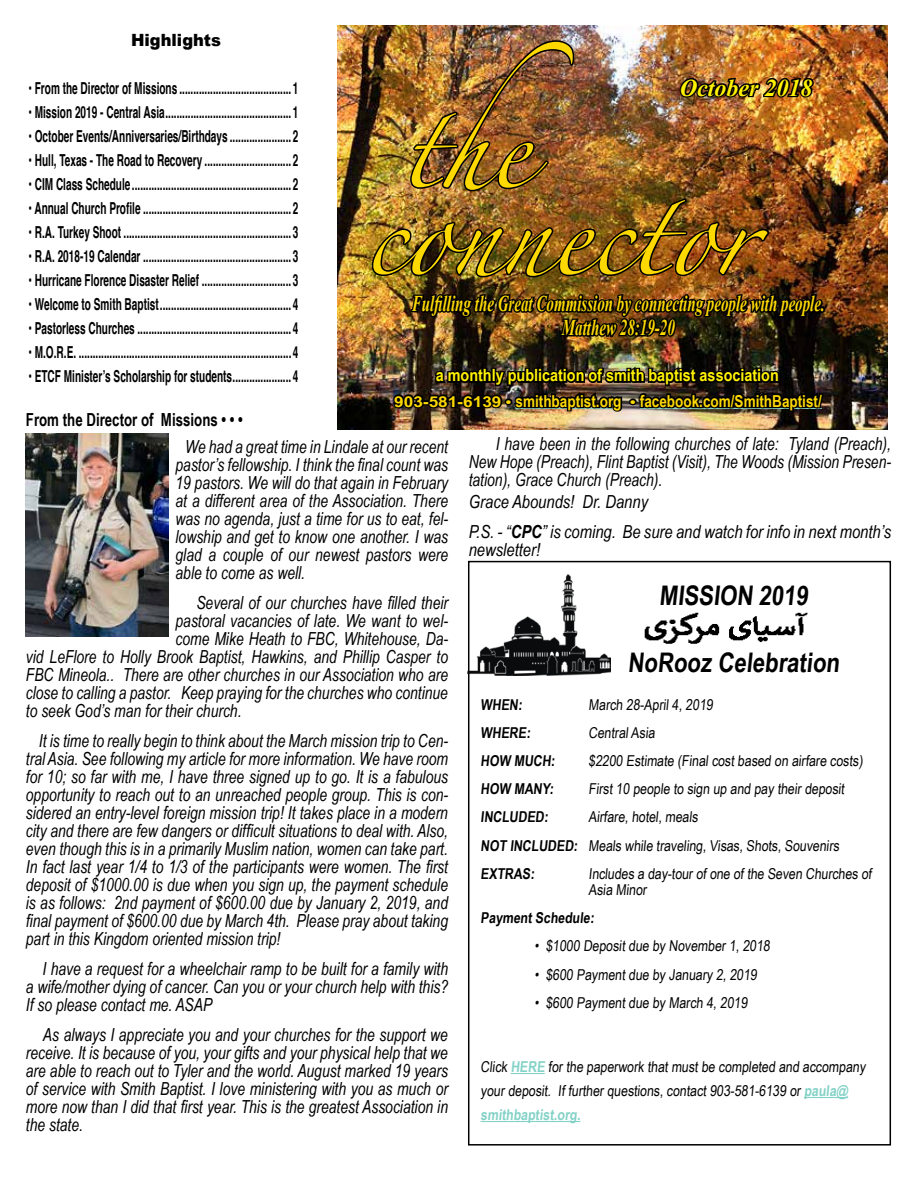
<style>
.page{position:relative;width:918px;height:1188px;background:#fff}
.page>*{position:absolute;margin:0;border:0;box-sizing:border-box;transform-origin:0 0}
.t1{font:78.75px/87px "Zapfino";color:#fdd900}
.t2{font:700 27px "Arial Narrow";color:#000}
.t3{font:italic 700 24px "Times New Roman";color:#fff200}
.t4{font:italic 700 22.5px/24px "Times New Roman";color:#fdd900;text-align:center;scale:.67 1}
.t5{font:italic 18px/18px "Arial Narrow";color:#000;text-align:justify;scale:.94 1}
.t6{font:italic 18px/30px "Arial Narrow";color:#000}
.t7{font:700 18px "Arial Narrow";color:#000;scale:.9 1}
.t8{font:700 16.8px "Arial Narrow";color:#fff200;scale:1.04 1}
.t9{font:900 16.8px "Arial";color:#000;scale:.96 1}
.t10{font:700 16.5px "Helvetica";color:#000;scale:.61 1}
.t11{font:700 16.5px "Arial Narrow";color:#fdd900}
.t12{font:15px/28.2px "Arial Narrow";color:#000}
.t13{font:700 15px "Arial Narrow";color:#000}
.s1{font-size:15px}
.s2{font-size:13.5px}
.s3{font-weight:700}
.s4{font-weight:700;color:#83d2c7}
</style>
<div class="page">
<img style="left:338px;top:26px;width:550px;height:404px">
<img style="left:370px;top:38px;width:457px;height:392px">
<hr style="left:511px;top:1073px;width:34px;height:1px;background:#83d2c7">
<hr style="left:804px;top:1097px;width:44px;height:1px;background:#83d2c7">
<hr style="left:481px;top:1121px;width:99px;height:1px;background:#83d2c7">
<img style="left:644px;top:612px;width:164px;height:32px">
<div style="left:468px;top:561px;width:423px;height:585px;border:2px solid #000"></div>
<img style="left:26px;top:433px;width:143px;height:203px">
<img style="left:468px;top:575px;width:143px;height:100px">
<p class="t9" style="left:131px;top:30px;width:95px">Highlights</p>
<h1 class="t1" style="left:364px;top:116px;width:391px;text-indent:38px">t he connector</h1>
<h3 class="t3" style="left:680px;top:71px;width:134px">October 2018</h3>
<p class="t10" style="left:28px;top:74px;width:444px">• From the Director of Missions ........................................1</p>
<p class="t10" style="left:28px;top:98px;width:444px">• Mission 2019 - Central Asia.............................................1</p>
<p class="t10" style="left:28px;top:123px;width:444px">• October Events/Anniversaries/Birthdays ...................... 2</p>
<p class="t10" style="left:28px;top:147px;width:444px">• Hull, Texas - The Road to Recovery ............................... 2</p>
<p class="t10" style="left:28px;top:171px;width:444px">• CIM Class Schedule .........................................................2</p>
<p class="t10" style="left:28px;top:195px;width:444px">• Annual Church Profile .....................................................2</p>
<p class="t10" style="left:28px;top:219px;width:444px">• R.A. Turkey Shoot ............................................................3</p>
<p class="t10" style="left:28px;top:243px;width:444px">• R.A. 2018-19 Calendar .....................................................3</p>
<p class="t10" style="left:28px;top:267px;width:444px">• Hurricane Florence Disaster Relief ................................ 3</p>
<p class="t10" style="left:28px;top:291px;width:444px">• Welcome to Smith Baptist...............................................4</p>
<p class="t10" style="left:28px;top:315px;width:444px">• Pastorless Churches .......................................................4</p>
<p class="t10" style="left:28px;top:339px;width:444px">• M.O.R.E. ............................................................................4</p>
<p class="t10" style="left:28px;top:363px;width:444px">• ETCF Minister’s Scholarship for students..................... 4</p>
<p class="t8" style="left:436px;top:363px;width:331px">a monthly publication of smith baptist association</p>
<p class="t4" style="left:412px;top:291px;width:618px">Fulfilling the Great Commission by connecting people with people.<br>Matthew 28:19-20</p>
<p class="t7" style="left:26px;top:406px;width:243px">From the Director of Missions • • •</p>
<p class="t11" style="left:394px;top:388px;width:429px"><span class="s1">903-581-6139</span> <span class="s2">•</span> smithbaptist.org <span class="s2">•</span> facebook.com/SmithBaptist/</p>
<p class="t5" style="left:176px;top:437px;width:291px;text-indent:10px">We had a great time in Lindale at our recent pastor’s fellowship. I think the final count was 19 pastors. We will do that again in February at a different area of the Association. There was no agenda, just a time for us to eat, fel&shy;lowship and get to know one another. I was glad a couple of our newest pastors were able to come as well.</p>
<p class="t5" style="left:196px;top:593px;width:269px">Several of our churches have filled their</p>
<p class="t5" style="left:176px;top:611px;width:291px">pastoral vacancies of late. We want to wel-</p>
<p class="t5" style="left:176px;top:629px;width:291px">come Mike Heath to FBC, Whitehouse, Da-</p>
<p class="t5" style="left:26px;top:647px;width:451px">vid LeFlore to Holly Brook Baptist, Hawkins, and Phillip Casper to</p>
<p class="t5" style="left:26px;top:665px;width:451px">FBC Mineola.. There are other churches in our Association who are</p>
<p class="t5" style="left:26px;top:683px;width:451px">close to calling a pastor. Keep praying for the churches who continue</p>
<p class="t5" style="left:26px;top:701px;width:231px">to seek God’s man for their church.</p>
<p class="t5" style="left:26px;top:731px;width:451px;text-indent:13px">It is time to really begin to think about the March mission trip to Cen&shy;tral Asia. See following my article for more information. We have room for 10; so far with me, I have three signed up to go. It is a fabulous opportunity to reach out to an unreached people group. This is con&shy;sidered an entry-level foreign mission trip! It takes place in a modern city and there are few dangers or difficult situations to deal with. Also, even though this is in a primarily Muslim nation, women can take part.<br>In fact last year 1/4 to 1/3 of the participants were women. The first deposit of $1000.00 is due when you sign up, the payment schedule is as follows: 2nd payment of $600.00 due by January 2, 2019, and final payment of $600.00 due by March 4th. Please pray about taking part in this Kingdom oriented mission trip!</p>
<p class="t5" style="left:26px;top:959px;width:451px;text-indent:17px">I have a request for a wheelchair ramp to be built for a family with a wife/mother dying of cancer. Can you or your church help with this?<br>If so please contact me. ASAP</p>
<p class="t5" style="left:26px;top:1025px;width:451px;text-indent:17px">As always I appreciate you and your churches for the support we receive. It is because of you, your gifts and your physical help that we are able to reach out to Tyler and the world. August marked 19 years of service with Smith Baptist. I love ministering with you as much or more now than I did that first year. This is the greatest Association in the state.</p>
<p class="t5" style="left:469px;top:434px;width:451px;text-indent:27px">I have been in the following churches of late: Tyland (Preach), New Hope (Preach), Flint Baptist (Visit), The Woods (Mission Presen&shy;tation), Grace Church (Preach).</p>
<p class="t6" style="left:469px;top:487px;width:424px">Grace Abounds! Dr. Danny<br>P.S. - “<span class="s3">CPC</span>” is coming. Be sure and watch for info in next month’s</p>
<p class="t6" style="left:469px;top:535px;width:73px">newsletter!</p>
<h2 class="t2" style="left:659px;top:575px;width:154px">MISSION 2019</h2>
<h2 class="t2" style="left:628px;top:642px;width:217px">NoRooz Celebration</h2>
<p class="t13" style="left:481px;top:693px;width:45px">WHEN:</p>
<p class="t12" style="left:589px;top:690px;width:128px">March 28-April 4, 2019</p>
<p class="t13" style="left:481px;top:721px;width:54px">WHERE:</p>
<p class="t12" style="left:589px;top:718px;width:70px">CentralAsia</p>
<p class="t13" style="left:481px;top:749px;width:78px">HOW MUCH:</p>
<p class="t12" style="left:589px;top:746px;width:278px">$2200 Estimate (Final cost based on airfare costs)</p>
<p class="t13" style="left:481px;top:778px;width:77px">HOW MANY:</p>
<p class="t12" style="left:589px;top:774px;width:259px">First 10 people to sign up and pay their deposit</p>
<p class="t13" style="left:481px;top:806px;width:71px">INCLUDED:</p>
<p class="t12" style="left:481px;top:802px;width:362px;text-indent:108px">Airfare, hotel, meals<br><span class="s3">NOT INCLUDED:</span> Meals while traveling, Visas, Shots, Souvenirs<br><span class="s3">EXTRAS:</span></p>
<p class="t12" style="left:589px;top:865px;width:285px;line-height:16.2px">Includes a day-tour of one of the Seven Churches of<br>Asia Minor</p>
<p class="t13" style="left:481px;top:907px;width:117px">Payment Schedule:</p>
<p class="t12" style="left:535px;top:931px;width:239px">• $1000 Deposit due by November 1, 2018</p>
<p class="t12" style="left:535px;top:960px;width:226px">• $600 Payment due by January 2, 2019</p>
<p class="t12" style="left:535px;top:988px;width:217px">• $600 Payment due by March 4, 2019</p>
<p class="t12" style="left:481px;top:1054px;width:389px;line-height:24px">Click <span class="s4">HERE</span> for the paperwork that must be completed and accompany your deposit. If further questions, contact 903-581-6139 or <span class="s4">paula@ smithbaptist.org.</span></p>
</div>
